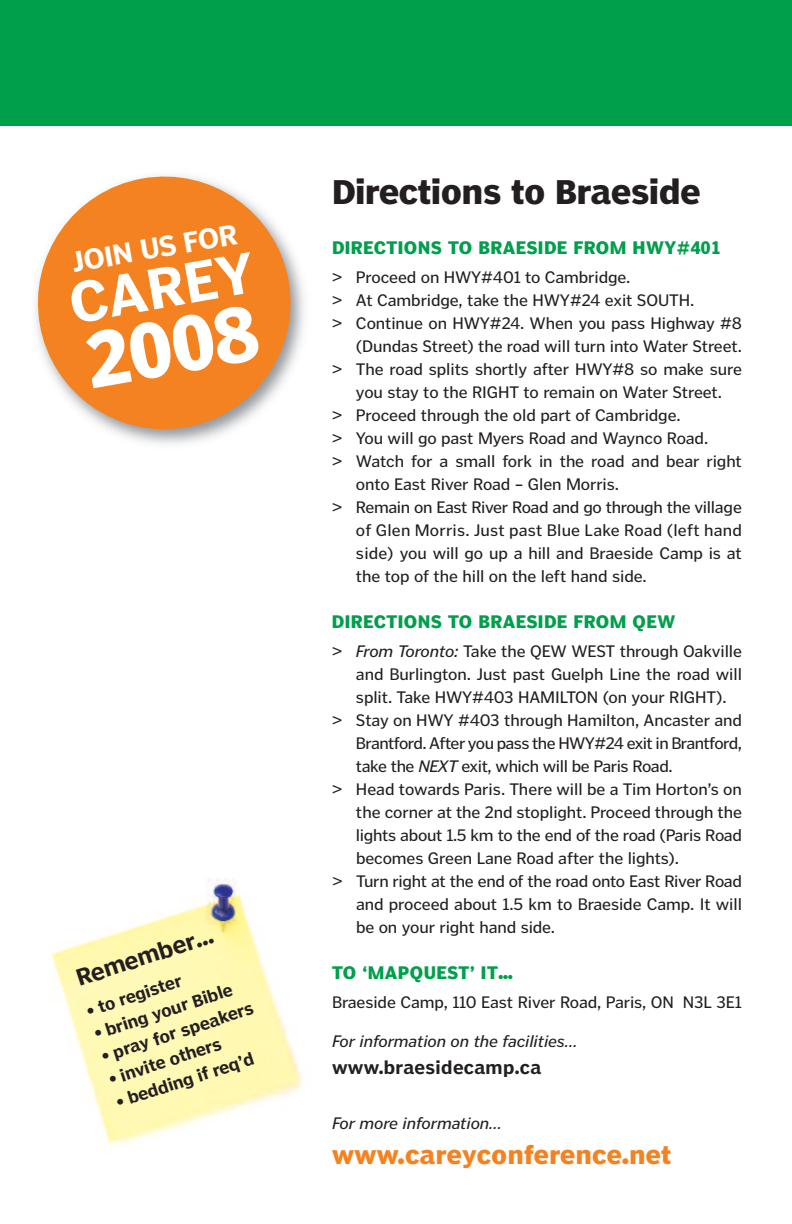
<style>
.page{position:relative;width:792px;height:1224px;background:#fff}
.page>*{position:absolute;margin:0;border:0;box-sizing:border-box;transform-origin:0 0}
.t1{font:700 73.8px "Poynter Agate";color:#fff}
.t2{font:500 53.6px "Poynter Agate";color:#fff}
.t3{font:700 32px "Poynter Agate";color:#231f20}
.t4{font:500 26.8px "Poynter Agate";color:#fff}
.t5{font:700 24px "Poynter Agate";letter-spacing:.025em;color:#f58220}
.t6{font:500 22px "Poynter Agate";color:#231f20}
.t7{font:17px "Poynter Gothic";letter-spacing:-.005em;color:#231f20}
.t8{font:17px "Poynter Gothic";letter-spacing:-.025em;color:#231f20}
.t9{font:700 17px "Poynter Agate";letter-spacing:.03em;color:#009f4b}
.t10{font:italic 17px "Poynter Gothic";letter-spacing:-.005em;color:#231f20}
.t11{font:17px "Poynter Gothic";letter-spacing:-.035em;color:#231f20}
.t12{font:17px "Poynter Gothic";letter-spacing:.015em;color:#231f20}
.t13{font:500 17px "Poynter Agate";letter-spacing:.025em;color:#231f20}
.t14{font:500 16px "Poynter Agate";color:#231f20}
.s1{font-style:italic}
</style>
<div class="page">
<div style="left:0;top:0;width:792px;height:126px;background:#009f4b"></div>
<hr style="left:791px;top:0;width:1px;height:126px;background:#fff">
<img style="left:50px;top:879px;width:252px;height:266px">
<svg style="left:32px;top:172px;width:269px;height:267px;fill:#f58220"></svg>
<h3 class="t4" style="left:71px;top:253px;width:169px;rotate:-10deg">JOIN US FOR</h3>
<h2 class="t2" style="left:66px;top:284px;width:188px;rotate:-10deg">CAREY</h2>
<h1 class="t1" style="left:80px;top:321px;width:173px;rotate:-10deg">2008</h1>
<p class="t6" style="left:74px;top:971px;width:144px;rotate:-18deg">Remember…</p>
<p class="t14" style="left:86px;top:1005px;width:100px;rotate:-18deg">• to register</p>
<p class="t14" style="left:93px;top:1028px;width:146px;rotate:-18deg">• bring your Bible</p>
<p class="t14" style="left:100px;top:1051px;width:160px;rotate:-18deg">• pray for speakers</p>
<p class="t14" style="left:108px;top:1074px;width:119px;rotate:-18deg">• invite others</p>
<p class="t14" style="left:115px;top:1097px;width:145px;rotate:-18deg">• bedding if req’d</p>
<h3 class="t3" style="left:332px;top:174px;width:370px">Directions to Braeside</h3>
<p class="t9" style="left:332px;top:238px;width:390px">DIRECTIONS TO BRAESIDE FROM HWY#401</p>
<p class="t7" style="left:332px;top:267px;width:300px">&gt; Proceed on HWY#401 to Cambridge.</p>
<p class="t7" style="left:332px;top:290px;width:364px">&gt; At Cambridge, take the HWY#24 exit SOUTH.</p>
<p class="t7" style="left:332px;top:313px;width:411px">&gt; Continue on HWY#24. When you pass Highway #8</p>
<p class="t7" style="left:356px;top:336px;width:388px">(Dundas Street) the road will turn into Water Street.</p>
<p class="t7" style="left:332px;top:359px;width:412px">&gt; The road splits shortly after HWY#8 so make sure</p>
<p class="t7" style="left:356px;top:382px;width:368px">you stay to the RIGHT to remain on Water Street.</p>
<p class="t7" style="left:332px;top:405px;width:350px">&gt; Proceed through the old part of Cambridge.</p>
<p class="t7" style="left:332px;top:428px;width:378px">&gt; You will go past Myers Road and Waynco Road.</p>
<p class="t7" style="left:332px;top:451px;width:411px">&gt; Watch for a small fork in the road and bear right</p>
<p class="t7" style="left:356px;top:474px;width:264px">onto East River Road – Glen Morris.</p>
<p class="t8" style="left:332px;top:497px;width:411px">&gt; Remain on East River Road and go through the village</p>
<p class="t12" style="left:356px;top:520px;width:388px">of Glen Morris. Just past Blue Lake Road (left hand</p>
<p class="t7" style="left:356px;top:543px;width:387px">side) you will go up a hill and Braeside Camp is at</p>
<p class="t7" style="left:356px;top:566px;width:292px">the top of the hill on the left hand side.</p>
<p class="t9" style="left:332px;top:612px;width:345px">DIRECTIONS TO BRAESIDE FROM QEW</p>
<p class="t7" style="left:332px;top:641px;width:412px">&gt; <span class="s1">From Toronto:</span> Take the QEW WEST through Oakville</p>
<p class="t7" style="left:356px;top:664px;width:387px">and Burlington. Just past Guelph Line the road will</p>
<p class="t7" style="left:356px;top:687px;width:372px">split. Take HWY#403 HAMILTON (on your RIGHT).</p>
<p class="t7" style="left:332px;top:710px;width:412px">&gt; Stay on HWY #403 through Hamilton, Ancaster and</p>
<p class="t11" style="left:356px;top:733px;width:388px">Brantford. After you pass the HWY#24 exit in Brantford,</p>
<p class="t8" style="left:356px;top:756px;width:318px">take the <span class="s1">NEXT</span> exit, which will be Paris Road.</p>
<p class="t7" style="left:332px;top:779px;width:412px">&gt; Head towards Paris. There will be a Tim Horton’s on</p>
<p class="t7" style="left:356px;top:802px;width:388px">the corner at the 2nd stoplight. Proceed through the</p>
<p class="t7" style="left:356px;top:825px;width:388px">lights about 1.5 km to the end of the road (Paris Road</p>
<p class="t7" style="left:356px;top:848px;width:325px">becomes Green Lane Road after the lights).</p>
<p class="t7" style="left:332px;top:871px;width:412px">&gt; Turn right at the end of the road onto East River Road</p>
<p class="t7" style="left:356px;top:894px;width:388px">and proceed about 1.5 km to Braeside Camp. It will</p>
<p class="t7" style="left:356px;top:917px;width:201px">be on your right hand side.</p>
<p class="t9" style="left:332px;top:963px;width:182px">TO ‘MAPQUEST’ IT…</p>
<p class="t7" style="left:332px;top:992px;width:411px">Braeside Camp, 110 East River Road, Paris, ON N3L 3E1</p>
<p class="t10" style="left:332px;top:1031px;width:247px">For information on the facilities…</p>
<p class="t13" style="left:332px;top:1061px;width:211px">www.braesidecamp.ca</p>
<p class="t10" style="left:332px;top:1113px;width:171px">For more information…</p>
<h3 class="t5" style="left:332px;top:1141px;width:341px">www.careyconference.net</h3>
</div>
